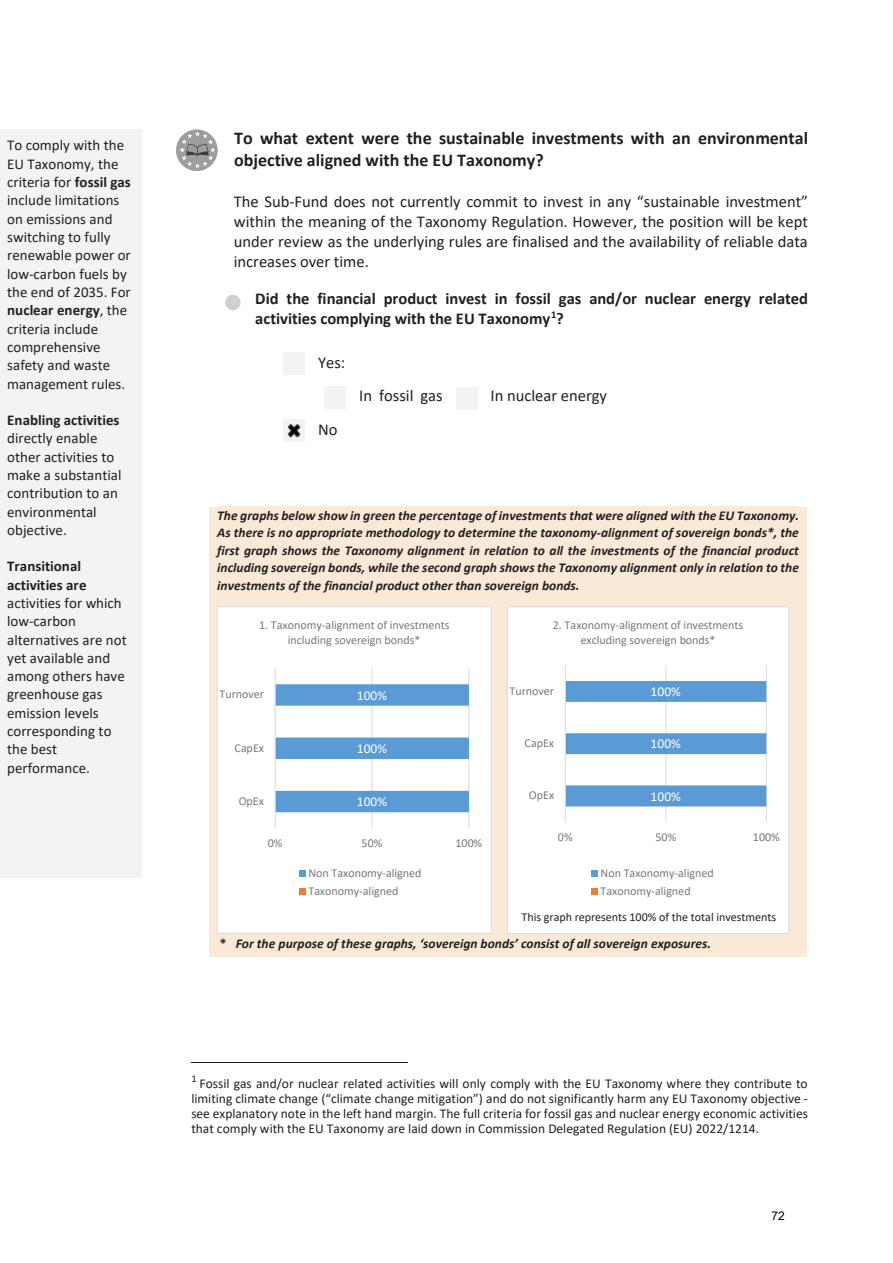
<style>
.page{position:relative;width:893px;height:1263px;background:#fff}
.page>*{position:absolute;margin:0;border:0;box-sizing:border-box;transform-origin:0 0}
.t1{font:700 18px/21.9px "Calibri";color:#231f20}
.t2{font:16.5px/20.1px "Calibri";color:#231f20;text-align:justify}
.t3{font:700 16.5px/20.1px "Calibri";letter-spacing:-.005em;color:#231f20}
.t4{font:15px/18.3px "Calibri";color:#231f20}
.t5{font:700 15px/18.3px "Calibri";color:#231f20}
.t6{font:italic 700 13.5px/17.5px "Calibri";color:#231f20;text-align:justify}
.t7{font:13.5px/15px "Calibri";color:#231f20;text-align:justify}
.t8{font:13.5px "Calibri";color:#fff}
.t9{font:12px/14.7px "Calibri";letter-spacing:-.005em;color:#76787b;text-align:center}
.t10{font:12px "Calibri";letter-spacing:-.005em;color:#231f20}
.t11{font:12px "Arial";color:#000}
.s1{font-weight:700}
.s2{font-style:normal}
</style>
<div class="page">
<hr style="left:191px;top:1062px;width:216px;height:1px;background:#231f20">
<div style="left:209px;top:507px;width:598px;height:99px;background:#fae9d7"></div>
<div style="left:209px;top:606px;width:291px;height:329px;background:#fae9d7"></div>
<div style="left:500px;top:606px;width:307px;height:329px;background:#fae9d7"></div>
<div style="left:209px;top:935px;width:598px;height:21px;background:#fae9d7"></div>
<div style="left:217px;top:606px;width:274px;height:327px;background:#fff"></div>
<hr style="left:371px;top:668px;width:2px;height:160px;background:#dcdddf">
<hr style="left:468px;top:668px;width:1px;height:160px;background:#dcdddf">
<svg style="left:276px;top:684px;width:193px;height:128px"></svg>
<hr style="left:275px;top:668px;width:1px;height:160px;background:#dcdddf">
<div style="left:299px;top:870px;width:7px;height:7px;background:#5b9bd5"></div>
<div style="left:299px;top:888px;width:7px;height:7px;background:#ed7d31"></div>
<div style="left:217px;top:606px;width:275px;height:328px;border:1px solid #dcdddf"></div>
<svg style="left:176px;top:130px;width:42px;height:41px"></svg>
<div style="left:0;top:129px;width:142px;height:748px;background:#f2f3f4"></div>
<div style="left:225px;top:295px;width:16px;height:15px;background:#d0cece;border-radius:50%"></div>
<div style="left:283px;top:352px;width:22px;height:23px;background:#f2f3f4"></div>
<div style="left:284px;top:419px;width:21px;height:23px;background:#f2f3f4"></div>
<div style="left:325px;top:386px;width:21px;height:23px;background:#f2f3f4"></div>
<div style="left:456px;top:387px;width:21px;height:23px;background:#f2f3f4"></div>
<img style="left:287px;top:424px;width:14px;height:13px">
<div style="left:507px;top:607px;width:282px;height:326px;background:#fff"></div>
<hr style="left:665px;top:665px;width:1px;height:157px;background:#dcdddf">
<hr style="left:766px;top:665px;width:1px;height:157px;background:#dcdddf">
<svg style="left:566px;top:681px;width:200px;height:125px"></svg>
<hr style="left:565px;top:665px;width:1px;height:157px;background:#dcdddf">
<div style="left:591px;top:870px;width:7px;height:7px;background:#5b9bd5"></div>
<div style="left:591px;top:888px;width:7px;height:7px;background:#ed7d31"></div>
<div style="left:507px;top:606px;width:282px;height:328px;border:1px solid #dcdddf"></div>
<p class="t4" style="left:7px;top:136px;width:125px">To comply with the<br>EU Taxonomy, the criteria for <span class="s1">fossil gas </span>include limitations on emissions and switching to fully renewable power or low-carbon fuels by the end of 2035. For <span class="s1">nuclear energy</span>, the criteria include comprehensive safety and waste management rules.</p>
<p class="t5" style="left:7px;top:411px;width:114px">Enabling activities</p>
<p class="t4" style="left:7px;top:429px;width:116px">directly enable other activities to make a substantial contribution to an environmental objective.</p>
<p class="t5" style="left:7px;top:557px;width:81px">Transitional activities are</p>
<p class="t4" style="left:7px;top:593px;width:121px">activities for which low-carbon alternatives are not yet available and among others have greenhouse gas emission levels corresponding to the best performance.</p>
<h1 class="t1" style="left:234px;top:127px;width:576px">To what extent were the sustainable investments with an environmental objective aligned with the EU Taxonomy?</h1>
<p class="t2" style="left:234px;top:191px;width:576px">The Sub-Fund does not currently commit to invest in any “sustainable investment” within the meaning of the Taxonomy Regulation. However, the position will be kept under review as the underlying rules are finalised and the availability of reliable data increases over time.</p>
<p class="t3" style="left:255px;top:288px;width:554px">Did the financial product invest in fossil gas and/or nuclear energy related activities complying with the EU Taxonomy<sup>1</sup>?</p>
<p class="t2" style="left:318px;top:352px;width:29px">Yes:</p>
<p class="t2" style="left:359px;top:385px;width:85px">In fossil gas</p>
<p class="t2" style="left:490px;top:385px;width:118px">In nuclear energy</p>
<p class="t2" style="left:318px;top:419px;width:21px">No</p>
<p class="t6" style="left:217px;top:506px;width:583px">The graphs below show in green the percentage of investments that were aligned with the EU Taxonomy.<br>As there is no appropriate methodology to determine the taxonomy-alignment of sovereign bonds*, the first graph shows the Taxonomy alignment in relation to all the investments of the financial product including sovereign bonds, while the second graph shows the Taxonomy alignment only in relation to the investments of the financial product other than sovereign bonds.</p>
<p class="t9" style="left:259px;top:617px;width:192px">1. Taxonomy-alignment of investments including sovereign bonds*</p>
<p class="t9" style="left:553px;top:618px;width:192px">2. Taxonomy-alignment of investments excluding sovereign bonds*</p>
<p class="t9" style="left:219px;top:687px;width:46px">Turnover</p>
<p class="t8" style="left:357px;top:686px;width:32px">100%</p>
<p class="t9" style="left:510px;top:683px;width:46px">Turnover</p>
<p class="t8" style="left:651px;top:682px;width:32px">100%</p>
<p class="t9" style="left:234px;top:740px;width:31px">CapEx</p>
<p class="t8" style="left:357px;top:739px;width:32px">100%</p>
<p class="t9" style="left:525px;top:735px;width:31px">CapEx</p>
<p class="t8" style="left:651px;top:734px;width:32px">100%</p>
<p class="t9" style="left:239px;top:793px;width:27px">OpEx</p>
<p class="t8" style="left:357px;top:792px;width:32px">100%</p>
<p class="t9" style="left:529px;top:788px;width:27px">OpEx</p>
<p class="t8" style="left:651px;top:787px;width:32px">100%</p>
<p class="t9" style="left:268px;top:835px;width:16px">0%</p>
<p class="t9" style="left:362px;top:835px;width:22px">50%</p>
<p class="t9" style="left:455px;top:835px;width:28px">100%</p>
<p class="t9" style="left:558px;top:829px;width:16px">0%</p>
<p class="t9" style="left:655px;top:829px;width:22px">50%</p>
<p class="t9" style="left:753px;top:829px;width:28px">100%</p>
<p class="t9" style="left:308px;top:863px;width:115px;line-height:17.9px;text-align:left">Non Taxonomy-aligned<br>Taxonomy-aligned</p>
<p class="t9" style="left:601px;top:864px;width:115px;line-height:17.9px;text-align:left">Non Taxonomy-aligned<br>Taxonomy-aligned</p>
<p class="t10" style="left:521px;top:908px;width:256px">This graph represents 100% of the total investments</p>
<p class="t6" style="left:220px;top:934px;width:493px"><span class="s2">*</span> For the purpose of these graphs, ‘sovereign bonds’ consist of all sovereign exposures.</p>
<p class="t7" style="left:191px;top:1075px;width:618px"><sup>1</sup> Fossil gas and/or nuclear related activities will only comply with the EU Taxonomy where they contribute to limiting climate change (“climate change mitigation”) and do not significantly harm any EU Taxonomy objective - see explanatory note in the left hand margin. The full criteria for fossil gas and nuclear energy economic activities that comply with the EU Taxonomy are laid down in Commission Delegated Regulation (EU) 2022/1214.</p>
<p class="t11" style="left:772px;top:1207px;width:15px">72</p>
</div>
